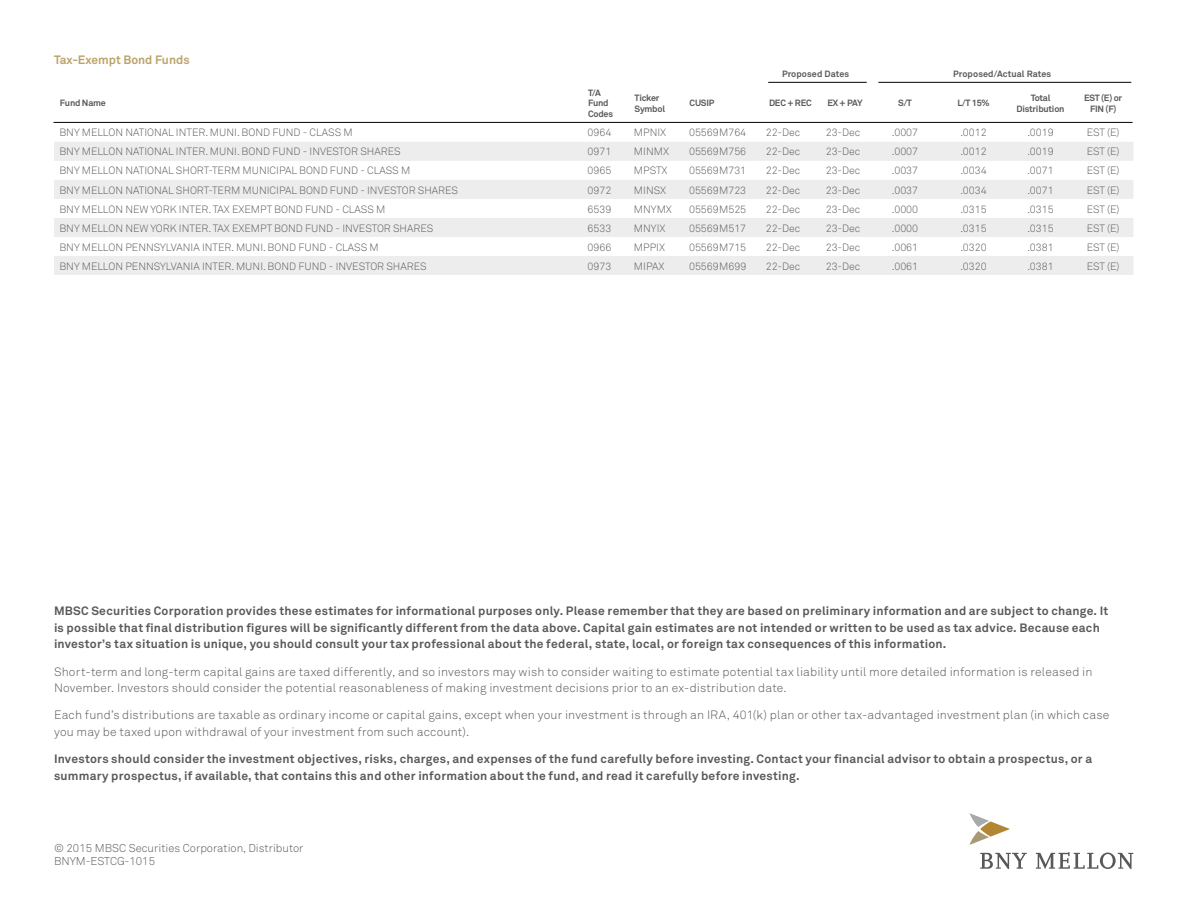
<style>
.page{position:relative;width:1188px;height:918px;background:#fff}
.page>*{position:absolute;margin:0;border:0;box-sizing:border-box;transform-origin:0 0}
.t1{font:700 12px/16.5px "Akkurat Pro";letter-spacing:.02em;color:#58595b}
.t2{font:12px/16.5px "Akkurat Light Pro";letter-spacing:.015em;color:#58595b}
.t3{font:700 12px "Akkurat Pro";color:#bca36b}
.t4{font:11.25px/13.5px "Akkurat Light Pro";color:#58595b}
.t5{font:10.5px "Akkurat Light Pro";color:#58595b}
.t6{font:700 9px/10.5px "Akkurat Pro";letter-spacing:-.025em;color:#58595b}
.t7{font:700 9px "Akkurat Pro";letter-spacing:.01em;color:#58595b}
</style>
<div class="page">
<svg style="left:970px;top:813px;width:40px;height:32px"></svg>
<svg style="left:980px;top:852px;width:153px;height:17px"></svg>
<svg style="left:54px;top:121px;width:1079px;height:2px"></svg>
<svg style="left:54px;top:142px;width:1079px;height:133px;fill:#ededee"></svg>
<hr style="left:54px;top:122px;width:1078px;height:1px;background:#000">
<hr style="left:769px;top:82px;width:97px;height:1px;background:#000">
<hr style="left:879px;top:82px;width:252px;height:1px;background:#000">
<p class="t3" style="left:54px;top:53px;width:137px">Tax-Exempt Bond Funds</p>
<p class="t7" style="left:782px;top:68px;width:69px">Proposed Dates</p>
<p class="t7" style="left:953px;top:68px;width:100px">Proposed/Actual Rates</p>
<p class="t6" style="left:60px;top:98px;width:47px">Fund Name</p>
<p class="t6" style="left:588px;top:88px;width:26px">T/A<br>Fund<br>Codes</p>
<p class="t6" style="left:635px;top:93px;width:32px">Ticker<br>Symbol</p>
<p class="t6" style="left:690px;top:98px;width:26px">CUSIP</p>
<p class="t6" style="left:769px;top:98px;width:44px">DEC + REC</p>
<p class="t6" style="left:827px;top:98px;width:37px">EX + PAY</p>
<p class="t6" style="left:898px;top:98px;width:15px">S/T</p>
<p class="t6" style="left:958px;top:98px;width:34px">L/T 15%</p>
<p class="t6" style="left:1017px;top:93px;width:49px;text-align:center">Total<br>Distribution</p>
<p class="t6" style="left:1084px;top:93px;width:39px;text-align:center">EST (E) or<br>FIN (F)</p>
<p class="t5" style="left:59px;top:127px;width:295px">BNY MELLON NATIONAL INTER. MUNI. BOND FUND - CLASS M</p>
<p class="t5" style="left:588px;top:127px;width:25px">0964</p>
<p class="t5" style="left:634px;top:127px;width:34px">MPNIX</p>
<p class="t5" style="left:689px;top:127px;width:59px">05569M764</p>
<p class="t5" style="left:766px;top:127px;width:36px">22-Dec</p>
<p class="t5" style="left:826px;top:127px;width:36px">23-Dec</p>
<p class="t5" style="left:892px;top:127px;width:28px">.0007</p>
<p class="t5" style="left:960px;top:127px;width:28px">.0012</p>
<p class="t5" style="left:1027px;top:127px;width:28px">.0019</p>
<p class="t5" style="left:1087px;top:127px;width:34px">EST (E)</p>
<p class="t5" style="left:59px;top:146px;width:343px">BNY MELLON NATIONAL INTER. MUNI. BOND FUND - INVESTOR SHARES</p>
<p class="t5" style="left:588px;top:146px;width:25px">0971</p>
<p class="t5" style="left:634px;top:146px;width:37px">MINMX</p>
<p class="t5" style="left:689px;top:146px;width:59px">05569M756</p>
<p class="t5" style="left:766px;top:146px;width:36px">22-Dec</p>
<p class="t5" style="left:826px;top:146px;width:36px">23-Dec</p>
<p class="t5" style="left:892px;top:146px;width:28px">.0007</p>
<p class="t5" style="left:960px;top:146px;width:28px">.0012</p>
<p class="t5" style="left:1027px;top:146px;width:28px">.0019</p>
<p class="t5" style="left:1087px;top:146px;width:34px">EST (E)</p>
<p class="t5" style="left:59px;top:165px;width:352px">BNY MELLON NATIONAL SHORT-TERM MUNICIPAL BOND FUND - CLASS M</p>
<p class="t5" style="left:588px;top:165px;width:25px">0965</p>
<p class="t5" style="left:634px;top:165px;width:35px">MPSTX</p>
<p class="t5" style="left:689px;top:165px;width:59px">05569M731</p>
<p class="t5" style="left:766px;top:165px;width:36px">22-Dec</p>
<p class="t5" style="left:826px;top:165px;width:36px">23-Dec</p>
<p class="t5" style="left:892px;top:165px;width:28px">.0037</p>
<p class="t5" style="left:960px;top:165px;width:28px">.0034</p>
<p class="t5" style="left:1027px;top:165px;width:28px">.0071</p>
<p class="t5" style="left:1087px;top:165px;width:34px">EST (E)</p>
<p class="t5" style="left:59px;top:184px;width:400px">BNY MELLON NATIONAL SHORT-TERM MUNICIPAL BOND FUND - INVESTOR SHARES</p>
<p class="t5" style="left:588px;top:184px;width:25px">0972</p>
<p class="t5" style="left:634px;top:184px;width:34px">MINSX</p>
<p class="t5" style="left:689px;top:184px;width:59px">05569M723</p>
<p class="t5" style="left:766px;top:184px;width:36px">22-Dec</p>
<p class="t5" style="left:826px;top:184px;width:36px">23-Dec</p>
<p class="t5" style="left:892px;top:184px;width:28px">.0037</p>
<p class="t5" style="left:960px;top:184px;width:28px">.0034</p>
<p class="t5" style="left:1027px;top:184px;width:28px">.0071</p>
<p class="t5" style="left:1087px;top:184px;width:34px">EST (E)</p>
<p class="t5" style="left:59px;top:203px;width:328px">BNY MELLON NEW YORK INTER. TAX EXEMPT BOND FUND - CLASS M</p>
<p class="t5" style="left:588px;top:203px;width:25px">6539</p>
<p class="t5" style="left:634px;top:203px;width:39px">MNYMX</p>
<p class="t5" style="left:689px;top:203px;width:59px">05569M525</p>
<p class="t5" style="left:766px;top:203px;width:36px">22-Dec</p>
<p class="t5" style="left:826px;top:203px;width:36px">23-Dec</p>
<p class="t5" style="left:892px;top:203px;width:28px">.0000</p>
<p class="t5" style="left:960px;top:203px;width:28px">.0315</p>
<p class="t5" style="left:1027px;top:203px;width:28px">.0315</p>
<p class="t5" style="left:1087px;top:203px;width:34px">EST (E)</p>
<p class="t5" style="left:59px;top:222px;width:375px">BNY MELLON NEW YORK INTER. TAX EXEMPT BOND FUND - INVESTOR SHARES</p>
<p class="t5" style="left:588px;top:222px;width:25px">6533</p>
<p class="t5" style="left:634px;top:222px;width:33px">MNYIX</p>
<p class="t5" style="left:689px;top:222px;width:59px">05569M517</p>
<p class="t5" style="left:766px;top:222px;width:36px">22-Dec</p>
<p class="t5" style="left:826px;top:222px;width:36px">23-Dec</p>
<p class="t5" style="left:892px;top:222px;width:28px">.0000</p>
<p class="t5" style="left:960px;top:222px;width:28px">.0315</p>
<p class="t5" style="left:1027px;top:222px;width:28px">.0315</p>
<p class="t5" style="left:1087px;top:222px;width:34px">EST (E)</p>
<p class="t5" style="left:59px;top:241px;width:321px">BNY MELLON PENNSYLVANIA INTER. MUNI. BOND FUND - CLASS M</p>
<p class="t5" style="left:588px;top:241px;width:25px">0966</p>
<p class="t5" style="left:634px;top:241px;width:33px">MPPIX</p>
<p class="t5" style="left:689px;top:241px;width:59px">05569M715</p>
<p class="t5" style="left:766px;top:241px;width:36px">22-Dec</p>
<p class="t5" style="left:826px;top:241px;width:36px">23-Dec</p>
<p class="t5" style="left:892px;top:241px;width:28px">.0061</p>
<p class="t5" style="left:960px;top:241px;width:28px">.0320</p>
<p class="t5" style="left:1027px;top:241px;width:28px">.0381</p>
<p class="t5" style="left:1087px;top:241px;width:34px">EST (E)</p>
<p class="t5" style="left:59px;top:260px;width:369px">BNY MELLON PENNSYLVANIA INTER. MUNI. BOND FUND - INVESTOR SHARES</p>
<p class="t5" style="left:588px;top:260px;width:25px">0973</p>
<p class="t5" style="left:634px;top:260px;width:32px">MIPAX</p>
<p class="t5" style="left:689px;top:260px;width:59px">05569M699</p>
<p class="t5" style="left:766px;top:260px;width:36px">22-Dec</p>
<p class="t5" style="left:826px;top:260px;width:36px">23-Dec</p>
<p class="t5" style="left:892px;top:260px;width:28px">.0061</p>
<p class="t5" style="left:960px;top:260px;width:28px">.0320</p>
<p class="t5" style="left:1027px;top:260px;width:28px">.0381</p>
<p class="t5" style="left:1087px;top:260px;width:34px">EST (E)</p>
<p class="t1" style="left:54px;top:603px;width:1056px">MBSC Securities Corporation provides these estimates for informational purposes only. Please remember that they are based on preliminary information and are subject to change. It is possible that final distribution figures will be significantly different from the data above. Capital gain estimates are not intended or written to be used as tax advice. Because each investor’s tax situation is unique, you should consult your tax professional about the federal, state, local, or foreign tax consequences of this information.</p>
<p class="t2" style="left:54px;top:663px;width:1040px">Short-term and long-term capital gains are taxed differently, and so investors may wish to consider waiting to estimate potential tax liability until more detailed information is released in<br>November. Investors should consider the potential reasonableness of making investment decisions prior to an ex-distribution date.</p>
<p class="t2" style="left:54px;top:707px;width:1057px">Each fund’s distributions are taxable as ordinary income or capital gains, except when your investment is through an IRA, 401(k) plan or other tax-advantaged investment plan (in which case you may be taxed upon withdrawal of your investment from such account).</p>
<p class="t1" style="left:54px;top:751px;width:1040px">Investors should consider the investment objectives, risks, charges, and expenses of the fund carefully before investing. Contact your financial advisor to obtain a prospectus, or a summary prospectus, if available, that contains this and other information about the fund, and read it carefully before investing.</p>
<p class="t4" style="left:54px;top:841px;width:251px">© 2015 MBSC Securities Corporation, Distributor<br>BNYM-ESTCG-1015</p>
</div>
